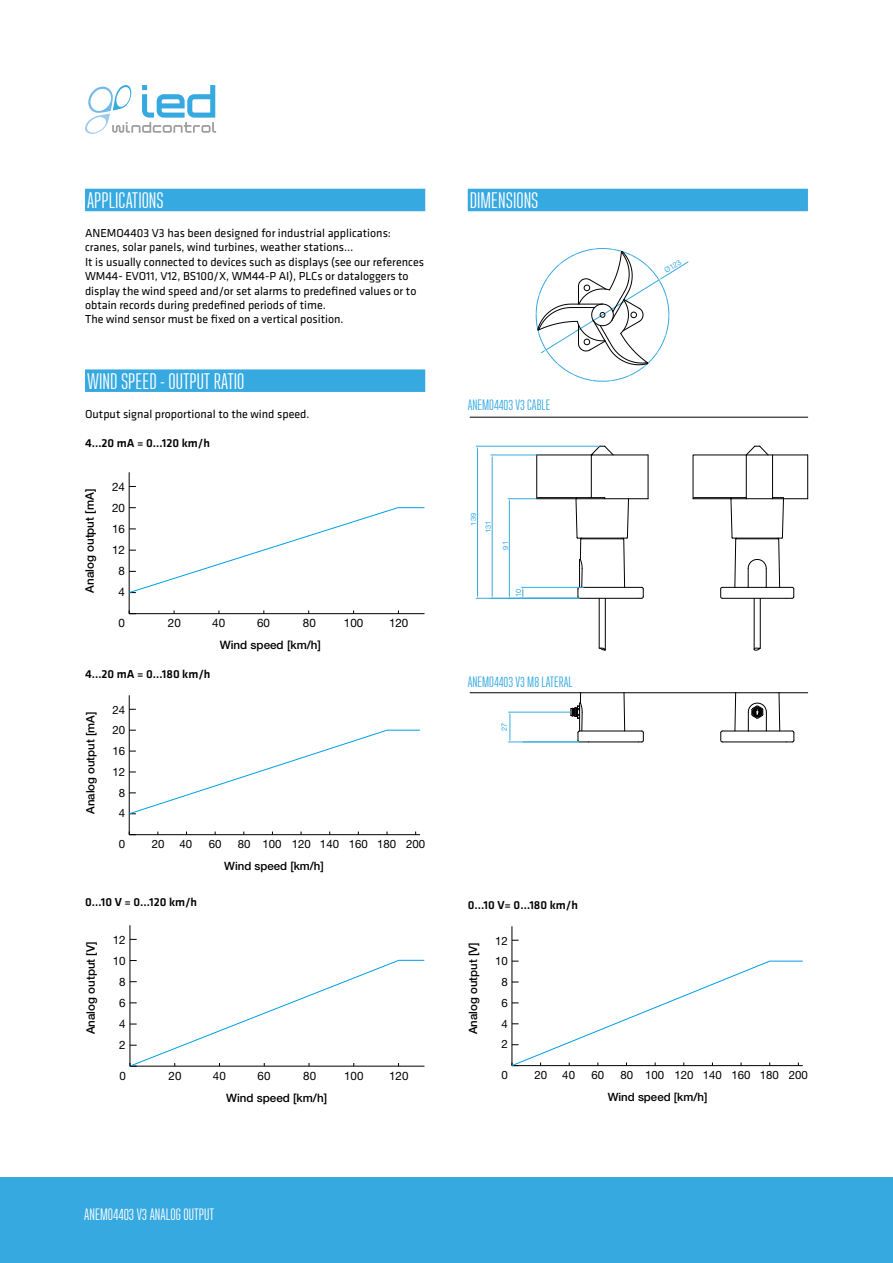
<style>
.page{position:relative;width:893px;height:1263px;background:#fff}
.page>*{position:absolute;margin:0;border:0;box-sizing:border-box;transform-origin:0 0}
.t1{font:22.5px "Ristretto Pro";color:#fff}
.t2{font:16.5px "Ristretto Pro";color:#fff}
.t3{font:15px "Ristretto Pro";color:#36a9e1}
.t4{font:12px/14.4px "Klavika";color:#000}
.t5{font:500 12px "Klavika";color:#000}
.t6{font:500 11.7px "Helvetica Neue LT Std";color:#000}
.t7{font:11.7px/21px "Helvetica Neue LT Std";color:#000;text-align:center}
.t8{font:500 11.55px "Helvetica Neue LT Std";color:#000}
.t9{font:11.55px/21px "Helvetica Neue LT Std";color:#000;text-align:center}
.t10{font:11.4px/20.7px "Helvetica Neue LT Std";color:#000;text-align:center}
.t11{font:500 11.4px "Helvetica Neue LT Std";color:#000}
.t12{font:7.5px/14.7px "Helvetica Neue LT Std";color:#36a9e1}
</style>
<div class="page">
<div style="left:85px;top:189px;width:340px;height:22px;background:#36a9e1"></div>
<div style="left:468px;top:189px;width:340px;height:22px;background:#36a9e1"></div>
<div style="left:85px;top:369px;width:340px;height:23px;background:#36a9e1"></div>
<div style="left:0;top:1178px;width:893px;height:85px;background:#36a9e1"></div>
<svg style="left:85px;top:85px;width:131px;height:49px"></svg>
<hr style="left:129px;top:613px;width:295px;height:1px;background:#000">
<hr style="left:129px;top:472px;width:1px;height:142px;background:#000">
<svg style="left:128px;top:507px;width:296px;height:87px"></svg>
<hr style="left:129px;top:834px;width:291px;height:1px;background:#000">
<hr style="left:129px;top:695px;width:1px;height:140px;background:#000">
<svg style="left:128px;top:729px;width:292px;height:86px"></svg>
<hr style="left:130px;top:925px;width:1px;height:141px;background:#000">
<svg style="left:129px;top:959px;width:295px;height:108px"></svg>
<hr style="left:511px;top:926px;width:1px;height:139px;background:#000">
<svg style="left:511px;top:960px;width:292px;height:107px"></svg>
<hr style="left:648px;top:455px;width:1px;height:44px;background:#000">
<hr style="left:599px;top:598px;width:1px;height:50px;background:#000">
<hr style="left:605px;top:598px;width:1px;height:52px;background:#000">
<svg style="left:693px;top:446px;width:115px;height:153px"></svg>
<svg style="left:754px;top:648px;width:7px;height:2px"></svg>
<hr style="left:754px;top:598px;width:1px;height:51px;background:#000">
<hr style="left:760px;top:598px;width:1px;height:50px;background:#000">
<hr style="left:476px;top:446px;width:123px;height:1px;background:#36a9e1">
<hr style="left:476px;top:598px;width:103px;height:1px;background:#36a9e1">
<hr style="left:477px;top:449px;width:1px;height:146px;background:#36a9e1">
<hr style="left:491px;top:455px;width:46px;height:1px;background:#36a9e1">
<hr style="left:492px;top:458px;width:1px;height:137px;background:#36a9e1">
<svg style="left:508px;top:446px;width:140px;height:153px"></svg>
<hr style="left:580px;top:731px;width:62px;height:1px;background:#000">
<hr style="left:589px;top:742px;width:50px;height:1px;background:#000">
<svg style="left:639px;top:730px;width:5px;height:13px"></svg>
<hr style="left:578px;top:693px;width:49px;height:1px;background:#000">
<svg style="left:570px;top:693px;width:55px;height:49px"></svg>
<svg style="left:720px;top:693px;width:75px;height:50px"></svg>
<hr style="left:508px;top:712px;width:62px;height:1px;background:#36a9e1">
<hr style="left:508px;top:742px;width:71px;height:1px;background:#36a9e1">
<svg style="left:509px;top:712px;width:2px;height:30px"></svg>
<svg style="left:536px;top:248px;width:152px;height:134px"></svg>
<hr style="left:470px;top:692px;width:338px;height:1px;background:#000">
<hr style="left:470px;top:417px;width:338px;height:1px;background:#000">
<h1 class="t1" style="left:87px;top:188px;width:78px">APPLICATIONS</h1>
<p class="t4" style="left:85px;top:226px;width:341px">ANEMO4403 V3 has been designed for industrial applications: cranes, solar panels, wind turbines, weather stations…<br>It is usually connected to devices such as displays (see our references WM44- EVO11, V12, BS100/X, WM44-P AI), PLCs or dataloggers to display the wind speed and/or set alarms to predefined values or to obtain records during predefined periods of time.<br>The wind sensor must be fixed on a vertical position.</p>
<h1 class="t1" style="left:87px;top:368px;width:159px">WIND SPEED - OUTPUT RATIO</h1>
<p class="t4" style="left:85px;top:407px;width:226px">Output signal proportional to the wind speed.</p>
<p class="t5" style="left:85px;top:436px;width:126px">4…20 mA = 0…120 km/h</p>
<p class="t6" style="left:83px;top:593px;width:105px;rotate:-90deg">Analog output [mA]</p>
<p class="t7" style="left:112px;top:476px;width:14px">24<br>20<br>16<br>12<br>8</p>
<p class="t7" style="left:118px;top:581px;width:8px">4</p>
<p class="t7" style="left:119px;top:612px;width:8px">0</p>
<p class="t7" style="left:168px;top:612px;width:14px">20</p>
<p class="t7" style="left:212px;top:612px;width:14px">40</p>
<p class="t7" style="left:257px;top:612px;width:14px">60</p>
<p class="t7" style="left:303px;top:612px;width:14px">80</p>
<p class="t7" style="left:344px;top:612px;width:21px">100</p>
<p class="t6" style="left:220px;top:638px;width:103px">Wind speed [km/h]</p>
<p class="t5" style="left:85px;top:668px;width:127px">4…20 mA = 0…180 km/h</p>
<p class="t7" style="left:389px;top:612px;width:21px">120</p>
<p class="t11" style="left:84px;top:814px;width:104px;rotate:-90deg">Analog output [mA]</p>
<p class="t10" style="left:112px;top:699px;width:14px">24<br>20<br>16<br>12<br>8<br>4</p>
<p class="t10" style="left:119px;top:833px;width:8px">0</p>
<p class="t10" style="left:152px;top:833px;width:14px">20</p>
<p class="t10" style="left:180px;top:833px;width:14px">40</p>
<p class="t10" style="left:209px;top:833px;width:14px">60</p>
<p class="t10" style="left:238px;top:833px;width:45px">80 100</p>
<p class="t11" style="left:224px;top:859px;width:101px">Wind speed [km/h]</p>
<p class="t10" style="left:292px;top:833px;width:135px">120 140 160 180 200</p>
<p class="t5" style="left:85px;top:895px;width:114px">0…10 V = 0…120 km/h</p>
<h1 class="t1" style="left:470px;top:188px;width:70px">DIMENSIONS</h1>
<p class="t3" style="left:468px;top:397px;width:84px">ANEMO4403 V3 CABLE</p>
<p class="t12" style="left:466px;top:533px;width:21px;text-indent:7px;rotate:-90deg">139<br>131</p>
<p class="t12" style="left:498px;top:549px;width:10px;rotate:-90deg">91</p>
<p class="t12" style="left:511px;top:597px;width:10px;rotate:-90deg">10</p>
<p class="t3" style="left:468px;top:673px;width:106px">ANEMO4403 V3 M8 LATERAL</p>
<p class="t12" style="left:497px;top:731px;width:10px;rotate:-90deg">27</p>
<p class="t5" style="left:468px;top:898px;width:112px">0...10 V= 0…180 km/h</p>
<p class="t12" style="left:661px;top:264px;width:20px;rotate:-31deg">Ø123</p>
<p class="t8" style="left:84px;top:1034px;width:94px;rotate:-90deg">Analog output [V]</p>
<p class="t9" style="left:113px;top:929px;width:14px">12<br>10<br>8<br>6<br>4<br>2</p>
<p class="t10" style="left:495px;top:930px;width:14px">12<br>10<br>8<br>6<br>4<br>2</p>
<p class="t10" style="left:501px;top:1064px;width:8px">0</p>
<p class="t10" style="left:534px;top:1064px;width:14px">20</p>
<p class="t10" style="left:562px;top:1064px;width:14px">40</p>
<p class="t10" style="left:591px;top:1064px;width:14px">60</p>
<p class="t10" style="left:620px;top:1064px;width:45px">80 100</p>
<p class="t11" style="left:608px;top:1090px;width:101px">Wind speed [km/h]</p>
<p class="t11" style="left:466px;top:1034px;width:93px;rotate:-90deg">Analog output [V]</p>
<p class="t10" style="left:674px;top:1064px;width:135px">120 140 160 180 200</p>
<p class="t9" style="left:119px;top:1065px;width:8px">0</p>
<p class="t9" style="left:169px;top:1065px;width:14px">20</p>
<p class="t9" style="left:213px;top:1065px;width:14px">40</p>
<p class="t9" style="left:258px;top:1065px;width:14px">60</p>
<p class="t9" style="left:303px;top:1065px;width:14px">80</p>
<p class="t9" style="left:344px;top:1065px;width:21px">100</p>
<p class="t8" style="left:226px;top:1091px;width:102px">Wind speed [km/h]</p>
<p class="t9" style="left:389px;top:1065px;width:21px">120</p>
<h2 class="t2" style="left:84px;top:1205px;width:131px">ANEMO4403 V3 ANALOG OUTPUT</h2>
</div>
